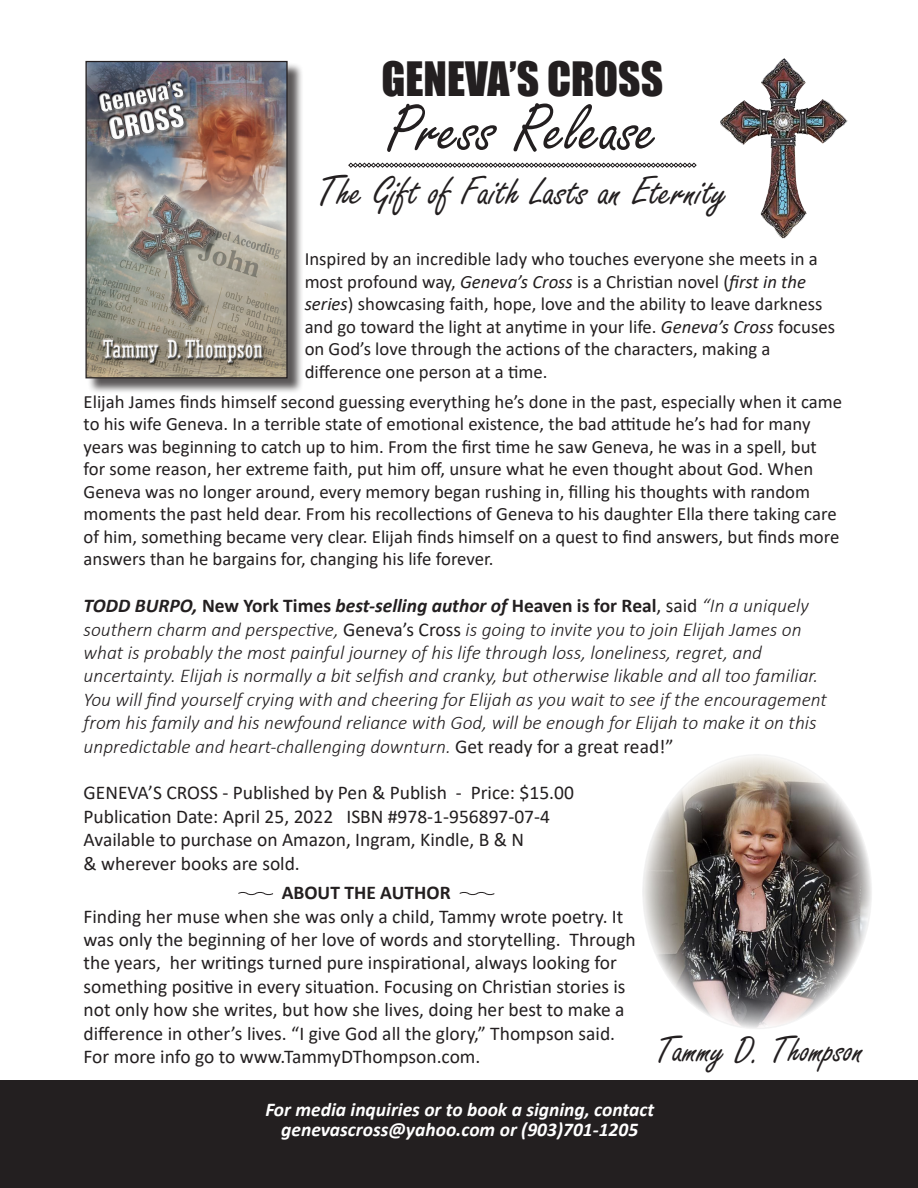
<style>
.page{position:relative;width:918px;height:1188px;background:#fff}
.page>*{position:absolute;margin:0;border:0;box-sizing:border-box;transform-origin:0 0}
.t1{font:72px "Freestyle Script";color:#231f20}
.t2{font:43.5px "Freestyle Script";color:#231f20}
.t3{font:43.5px "Impact";color:#231f20}
.t4{font:39.45px "Freestyle Script";color:#231f20}
.t5{font:19.5px/23.4px "Calibri";color:#231f20}
.t6{font:italic 300 19.5px/23.4px "Calibri";color:#231f20}
.t7{font:italic 700 19.5px "Calibri";color:#fff}
.t8{font:italic 700 19.5px "Calibri";color:#231f20}
.t9{font:700 19.5px "Calibri";color:#231f20}
.t10{font:18.75px/22.5px "Calibri";color:#231f20}
.s1{font-size:45px}
.s2{font-style:italic}
.s3{font-style:normal}
.s4{font-weight:400;font-style:normal}
.s5{font-weight:300}
</style>
<div class="page">
<img style="left:720px;top:58px;width:64px;height:154px">
<div style="left:87px;top:62px;width:217px;height:333px;background:#231f20;opacity:.75"></div>
<img style="left:87px;top:63px;width:199px;height:313px">
<div style="left:85px;top:61px;width:203px;height:317px;border:1px solid #231f20"></div>
<svg style="left:348px;top:163px;width:349px;height:5px"></svg>
<div style="left:0;top:1080px;width:918px;height:108px;background:#231f20"></div>
<img style="left:645px;top:757px;width:224px;height:270px">
<svg style="left:238px;top:892px;width:36px;height:4px"></svg>
<svg style="left:459px;top:892px;width:36px;height:4px"></svg>
<p class="t3" style="left:382px;top:46px;width:283px">GENEVA’S CROSS</p>
<p class="t1" style="left:387px;top:90px;width:273px">Press Release</p>
<p class="t2" style="left:317px;top:168px;width:412px"><span class="s1">T</span>he Gift of Faith Lasts an Eternity</p>
<p class="t10" style="left:305px;top:247px;width:515px">Inspired by an incredible lady who touches everyone she meets in a most profound way, <span class="s2">Geneva’s Cross</span> is a Christian novel (<span class="s2">first in the</span></p>
<p class="t10" style="left:305px;top:292px;width:532px"><span class="s2">series</span>) showcasing faith, hope, love and the ability to leave darkness and go toward the light at anytime in your life. <span class="s2">Geneva’s Cross</span> focuses on God’s love through the actions of the characters, making a</p>
<p class="t10" style="left:305px;top:360px;width:244px">difference one person at a time.</p>
<p class="t10" style="left:84px;top:390px;width:760px">Elijah James finds himself second guessing everything he’s done in the past, especially when it came to his wife Geneva. In a terrible state of emotional existence, the bad attitude he’s had for many years was beginning to catch up to him. From the first time he saw Geneva, he was in a spell, but for some reason, her extreme faith, put him off, unsure what he even thought about God. When Geneva was no longer around, every memory began rushing in, filling his thoughts with random moments the past held dear. From his recollections of Geneva to his daughter Ella there taking care of him, something became very clear. Elijah finds himself on a quest to find answers, but finds more answers than he bargains for, changing his life forever.</p>
<p class="t8" style="left:84px;top:592px;width:727px">TODD BURPO, <span class="s3">New York Times</span> best-selling author of <span class="s3">Heaven is for Real</span><span class="s4">, said</span> <span class="s5">“In a uniquely</span></p>
<p class="t6" style="left:84px;top:617px;width:720px">southern charm and perspective, <span class="s4">Geneva’s Cross</span> is going to invite you to join Elijah James on what is probably the most painful journey of his life through loss, loneliness, regret, and</p>
<p class="t6" style="left:84px;top:664px;width:745px">uncertainty. Elijah is normally a bit selfish and cranky, but otherwise likable and all too familiar.<br>You will find yourself crying with and cheering for Elijah as you wait to see if the encouragement from his family and his newfound reliance with God, will be enough for Elijah to make it on this</p>
<p class="t6" style="left:84px;top:734px;width:592px">unpredictable and heart-challenging downturn. <span class="s4">Get ready for a great read!”</span></p>
<p class="t5" style="left:84px;top:781px;width:492px">GENEVA’S CROSS - Published by Pen &amp; Publish - Price: $15.00</p>
<p class="t5" style="left:84px;top:804px;width:468px">Publication Date: April 25, 2022 ISBN #978-1-956897-07-4</p>
<p class="t5" style="left:84px;top:828px;width:442px">Available to purchase on Amazon, Ingram, Kindle, B &amp; N</p>
<p class="t5" style="left:84px;top:851px;width:218px">&amp; wherever books are sold.</p>
<p class="t9" style="left:282px;top:879px;width:170px">ABOUT THE AUTHOR</p>
<p class="t5" style="left:84px;top:904px;width:554px">Finding her muse when she was only a child, Tammy wrote poetry. It was only the beginning of her love of words and storytelling. Through the years, her writings turned pure inspirational, always looking for something positive in every situation. Focusing on Christian stories is not only how she writes, but how she lives, doing her best to make a difference in other’s lives. “I give God all the glory,” Thompson said.</p>
<p class="t5" style="left:84px;top:1044px;width:398px">For more info go to www.TammyDThompson.com.</p>
<p class="t4" style="left:656px;top:1029px;width:210px">Tammy D. Thompson</p>
<p class="t7" style="left:265px;top:1096px;width:390px">For media inquiries or to book a signing, contact</p>
<p class="t7" style="left:281px;top:1115px;width:359px">genevascross@yahoo.com or (903)701-1205</p>
</div>
